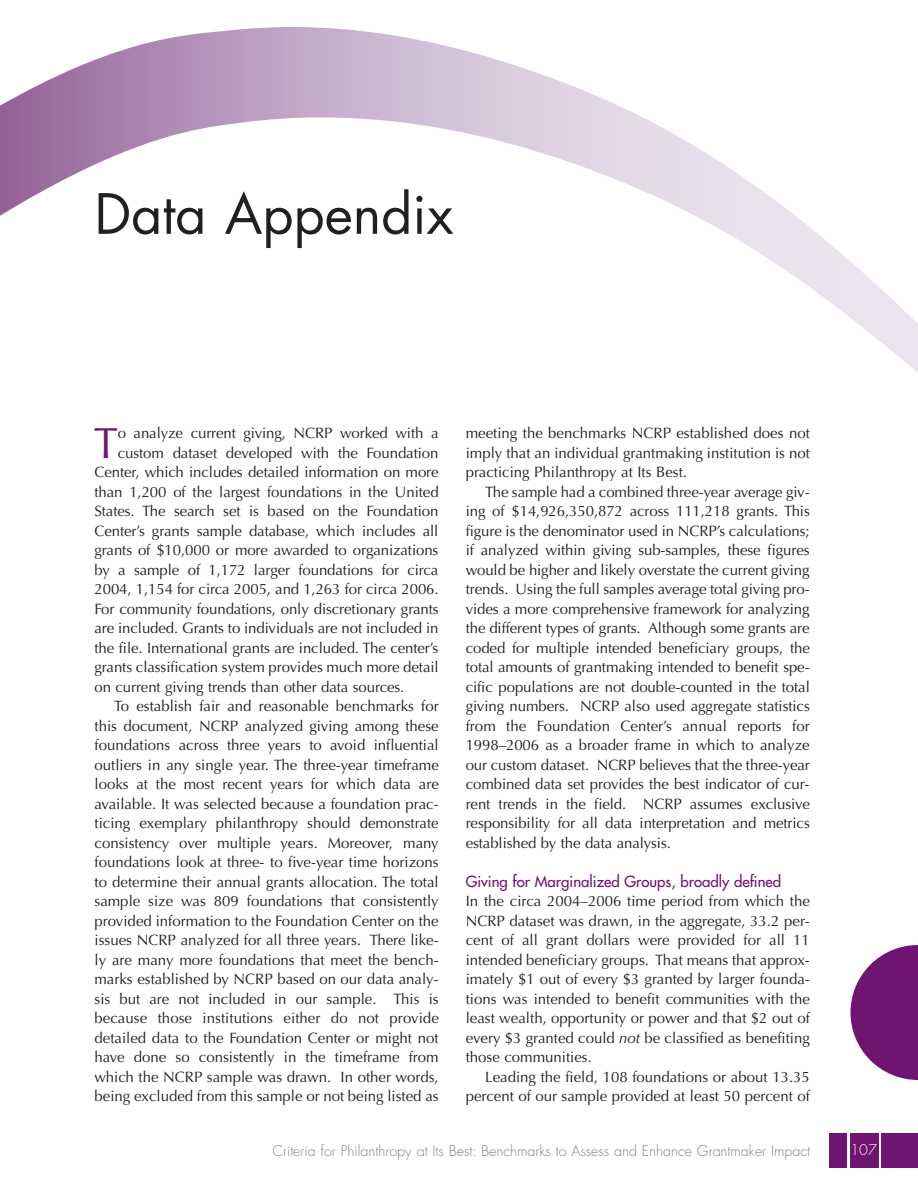
<style>
.page{position:relative;width:918px;height:1188px;background:#fff}
.page>*{position:absolute;margin:0;border:0;box-sizing:border-box;transform-origin:0 0}
.t1{font:54px "Futura";color:#231f20}
.t2{font:43.65px "Optima";color:#701471}
.t3{font:15px/19.5px "Optima";color:#231f20;text-align:justify}
.t4{font:15px "Futura";color:#701471}
.t5{font:300 14.25px "Futura";color:#808285}
.t6{font:300 14.25px "Futura";color:#fff}
.s1{font-style:italic}
</style>
<div class="page">
<svg style="left:0;top:27px;width:918px;height:345px"></svg>
<div style="left:882px;top:1134px;width:36px;height:34px;background:#701471"></div>
<div style="left:850px;top:1134px;width:28px;height:34px;background:#701471"></div>
<div style="left:829px;top:1134px;width:17px;height:34px;background:#701471"></div>
<svg style="left:851px;top:945px;width:67px;height:135px"></svg>
<h1 class="t1" style="left:95px;top:189px;width:360px">Data Appendix</h1>
<h2 class="t2" style="left:94px;top:425px;width:26px">T</h2>
<p class="t3" style="left:118px;top:425px;width:322px">o analyze current giving, NCRP worked with a</p>
<p class="t3" style="left:466px;top:425px;width:346px">meeting the benchmarks NCRP established does not imply that an individual grantmaking institution is not practicing Philanthropy at Its Best.</p>
<p class="t3" style="left:466px;top:484px;width:346px;text-indent:20px">The sample had a combined three-year average giv&shy;ing of $14,926,350,872 across 111,218 grants. This figure is the denominator used in NCRP’s calculations; if analyzed within giving sub-samples, these figures would be higher and likely overstate the current giving trends. Using the full samples average total giving pro&shy;vides a more comprehensive framework for analyzing the different types of grants. Although some grants are coded for multiple intended beneficiary groups, the total amounts of grantmaking intended to benefit spe&shy;cific populations are not double-counted in the total giving numbers. NCRP also used aggregate statistics from the Foundation Center’s annual reports for 1998–2006 as a broader frame in which to analyze our custom dataset. NCRP believes that the three-year combined data set provides the best indicator of cur&shy;rent trends in the field. NCRP assumes exclusive responsibility for all data interpretation and metrics established by the data analysis.</p>
<p class="t4" style="left:466px;top:874px;width:317px">Giving for Marginalized Groups, broadly defined</p>
<p class="t3" style="left:466px;top:893px;width:346px">In the circa 2004–2006 time period from which the NCRP dataset was drawn, in the aggregate, 33.2 per&shy;cent of all grant dollars were provided for all 11 intended beneficiary groups. That means that approx&shy;imately $1 out of every $3 granted by larger founda&shy;tions was intended to benefit communities with the least wealth, opportunity or power and that $2 out of every $3 granted could <span class="s1">not</span> be classified as benefiting those communities.</p>
<p class="t3" style="left:466px;top:1069px;width:346px;text-align:right">Leading the field, 108 foundations or about 13.35 percent of our sample provided at least 50 percent of</p>
<p class="t5" style="left:273px;top:1144px;width:539px">Criteria for Philanthropy at Its Best: Benchmarks to Assess and Enhance Grantmaker Impact</p>
<p class="t6" style="left:850px;top:1143px;width:28px">107</p>
<p class="t3" style="left:118px;top:444px;width:322px">custom dataset developed with the Foundation</p>
<p class="t3" style="left:95px;top:464px;width:346px">Center, which includes detailed information on more</p>
<p class="t3" style="left:95px;top:483px;width:346px">than 1,200 of the largest foundations in the United</p>
<p class="t3" style="left:95px;top:503px;width:345px">States. The search set is based on the Foundation</p>
<p class="t3" style="left:95px;top:522px;width:345px">Center’s grants sample database, which includes all</p>
<p class="t3" style="left:95px;top:542px;width:345px">grants of $10,000 or more awarded to organizations</p>
<p class="t3" style="left:95px;top:561px;width:345px">by a sample of 1,172 larger foundations for circa</p>
<p class="t3" style="left:95px;top:581px;width:346px">2004, 1,154 for circa 2005, and 1,263 for circa 2006.</p>
<p class="t3" style="left:95px;top:600px;width:346px">For community foundations, only discretionary grants</p>
<p class="t3" style="left:95px;top:620px;width:345px">are included. Grants to individuals are not included in</p>
<p class="t3" style="left:95px;top:639px;width:345px">the file. International grants are included. The center’s</p>
<p class="t3" style="left:95px;top:659px;width:346px">grants classification system provides much more detail</p>
<p class="t3" style="left:95px;top:678px;width:311px">on current giving trends than other data sources.</p>
<p class="t3" style="left:114px;top:698px;width:326px">To establish fair and reasonable benchmarks for</p>
<p class="t3" style="left:95px;top:717px;width:346px">this document, NCRP analyzed giving among these</p>
<p class="t3" style="left:95px;top:737px;width:346px">foundations across three years to avoid influential</p>
<p class="t3" style="left:95px;top:756px;width:346px">outliers in any single year. The three-year timeframe</p>
<p class="t3" style="left:95px;top:776px;width:346px">looks at the most recent years for which data are</p>
<p class="t3" style="left:95px;top:795px;width:346px">available. It was selected because a foundation prac-</p>
<p class="t3" style="left:95px;top:815px;width:346px">ticing exemplary philanthropy should demonstrate</p>
<p class="t3" style="left:95px;top:834px;width:346px">consistency over multiple years. Moreover, many</p>
<p class="t3" style="left:95px;top:854px;width:346px">foundations look at three- to five-year time horizons</p>
<p class="t3" style="left:95px;top:873px;width:346px">to determine their annual grants allocation. The total</p>
<p class="t3" style="left:95px;top:893px;width:346px">sample size was 809 foundations that consistently</p>
<p class="t3" style="left:95px;top:912px;width:346px">provided information to the Foundation Center on the</p>
<p class="t3" style="left:95px;top:932px;width:346px">issues NCRP analyzed for all three years. There like-</p>
<p class="t3" style="left:95px;top:951px;width:346px">ly are many more foundations that meet the bench-</p>
<p class="t3" style="left:95px;top:971px;width:346px">marks established by NCRP based on our data analy-</p>
<p class="t3" style="left:95px;top:990px;width:346px">sis but are not included in our sample. This is</p>
<p class="t3" style="left:95px;top:1010px;width:346px">because those institutions either do not provide</p>
<p class="t3" style="left:95px;top:1029px;width:346px">detailed data to the Foundation Center or might not</p>
<p class="t3" style="left:95px;top:1049px;width:346px">have done so consistently in the timeframe from</p>
<p class="t3" style="left:95px;top:1068px;width:346px">which the NCRP sample was drawn. In other words,</p>
<p class="t3" style="left:95px;top:1088px;width:346px">being excluded from this sample or not being listed as</p>
</div>
